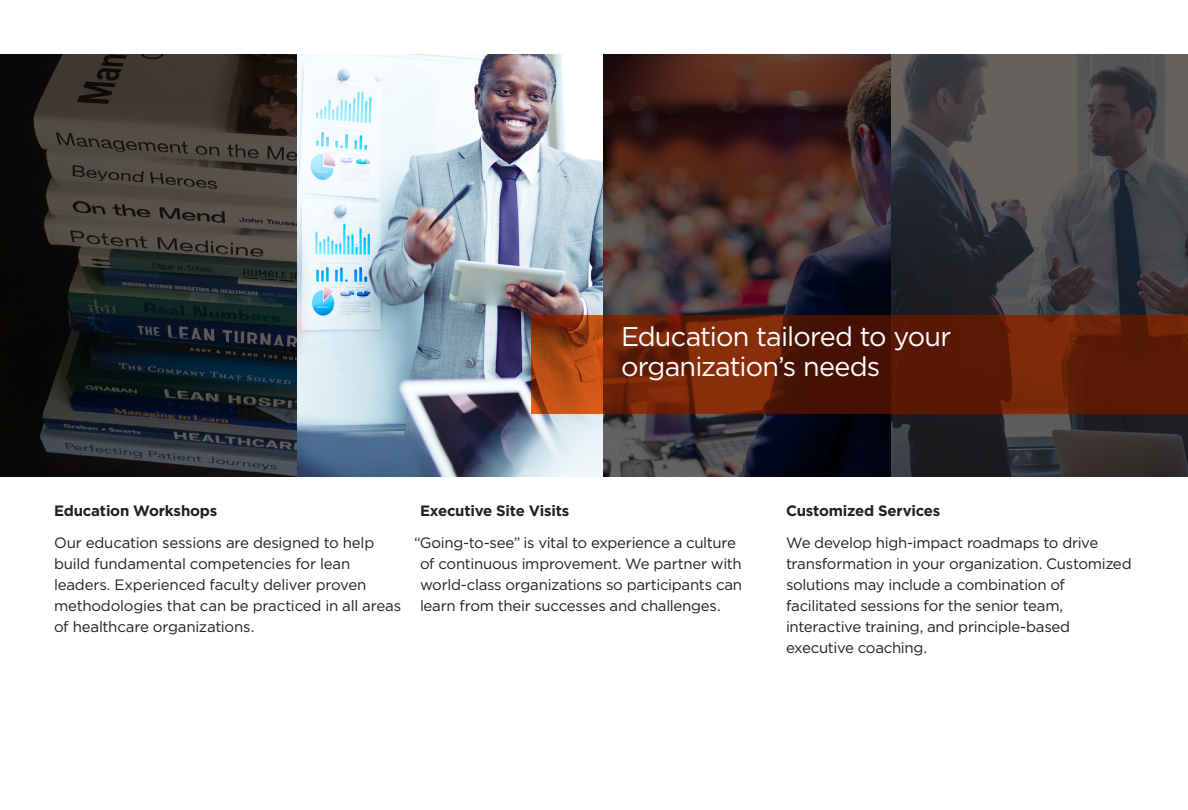
<style>
.page{position:relative;width:1188px;height:810px;background:#fff}
.page>*{position:absolute;margin:0;border:0;box-sizing:border-box;transform-origin:0 0}
.t1{font:27px/30px "Gotham";letter-spacing:-.03em;color:#fff}
.t2{font:15px/21px "Gotham";letter-spacing:-.02em;color:#231f20}
.t3{font:700 15px "Gotham";letter-spacing:-.015em;color:#231f20}
</style>
<div class="page">
<img style="left:297px;top:54px;width:306px;height:423px">
<svg style="left:0;top:54px;width:297px;height:423px;background:#282929"></svg>
<svg style="left:603px;top:54px;width:585px;height:423px;background:#3d3335"></svg>
<svg style="left:531px;top:315px;width:657px;height:99px;background:#6b2207"></svg>
<p class="t1" style="left:621px;top:321px;width:332px">Education tailored to your organization’s needs</p>
<p class="t3" style="left:54px;top:502px;width:165px">Education Workshops</p>
<p class="t2" style="left:54px;top:532px;width:349px">Our education sessions are designed to help build fundamental competencies for lean leaders. Experienced faculty deliver proven methodologies that can be practiced in all areas of healthcare organizations.</p>
<p class="t3" style="left:420px;top:502px;width:151px">Executive Site Visits</p>
<p class="t2" style="left:420px;top:532px;width:324px;text-indent:-6px">“Going-to-see” is vital to experience a culture of continuous improvement. We partner with world-class organizations so participants can learn from their successes and challenges.</p>
<p class="t3" style="left:786px;top:502px;width:156px">Customized Services</p>
<p class="t2" style="left:786px;top:532px;width:347px">We develop high-impact roadmaps to drive transformation in your organization. Customized solutions may include a combination of facilitated sessions for the senior team, interactive training, and principle-based executive coaching.</p>
</div>
